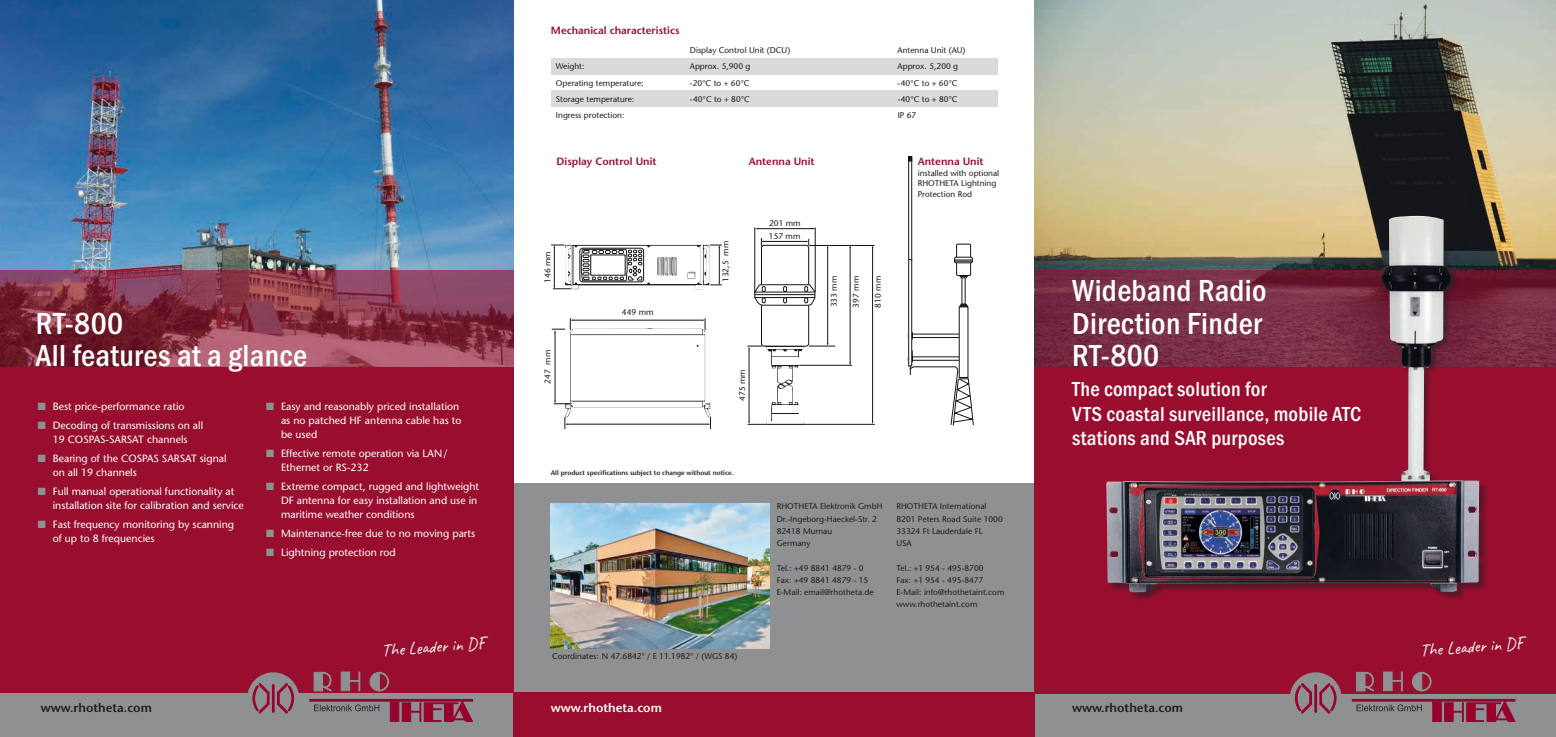
<style>
.page{position:relative;width:1556px;height:737px;background:#fff}
.page>*{position:absolute;margin:0;border:0;box-sizing:border-box;transform-origin:0 0}
.t1{font:500 31.5px/32.4px "Franklin Gothic URW Con";letter-spacing:.01em;color:#fff}
.t2{font:500 21px/24.5px "Franklin Gothic URW Con";letter-spacing:.01em;color:#fff}
.t3{font:17.5px "Caveat";color:#fff}
.t4{font:600 12.25px "Stone Sans Std";color:#1d1e1f}
.t5{font:600 12.25px "Stone Sans Std";color:#fff}
.t6{font:500 10.5px/14px "Stone Sans Std";color:#fff}
.t7{font:600 10.5px "Stone Sans Std";color:#990e2f}
.t8{font:500 8.31px/12.2px "Stone Sans Std";color:#1d1e1f}
.t9{font:600 6.56px "Stone Sans Std";color:#1d1e1f}
.s1{color:#8e9091}
</style>
<div class="page">
<img style="left:1034px;top:0;width:521px;height:270px">
<div style="left:551px;top:91px;width:446px;height:16px;background:#dadada"></div>
<div style="left:551px;top:59px;width:446px;height:16px;background:#dadada"></div>
<div style="left:0;top:484px;width:1555px;height:253px;background:#8e9091"></div>
<div style="left:1034px;top:367px;width:521px;height:326px;background:#990e2f"></div>
<svg style="left:1034px;top:270px;width:521px;height:97px;background:#772c43"></svg>
<div style="left:513px;top:692px;width:521px;height:45px;background:#990e2f"></div>
<img style="left:0;top:0;width:513px;height:270px">
<div style="left:0;top:367px;width:513px;height:325px;background:#990e2f"></div>
<svg style="left:0;top:270px;width:513px;height:97px;background:#8a3a4d"></svg>
<div style="left:761px;top:245px;width:47px;height:42px;border:1px solid #121517;border-radius:3px"></div>
<div style="left:761px;top:304px;width:47px;height:42px;border:1px solid #121517;border-radius:3px"></div>
<svg style="left:754px;top:284px;width:61px;height:22px"></svg>
<svg style="left:959px;top:304px;width:8px;height:3px"></svg>
<svg style="left:959px;top:276px;width:8px;height:2px"></svg>
<svg style="left:908px;top:350px;width:65px;height:76px"></svg>
<div style="left:911px;top:334px;width:49px;height:4px;border:1px solid #121517"></div>
<div style="left:908px;top:156px;width:3px;height:104px;border:1px solid #121517"></div>
<div style="left:908px;top:259px;width:3px;height:107px;border:1px solid #121517"></div>
<svg style="left:908px;top:156px;width:3px;height:5px"></svg>
<div style="left:959px;top:307px;width:8px;height:70px;background:#fff"></div>
<div style="left:956px;top:244px;width:14px;height:32px;border:1px solid #121517"></div>
<div style="left:954px;top:257px;width:18px;height:6px;background:#868788"></div>
<div style="left:954px;top:257px;width:18px;height:6px;border:1px solid #121517"></div>
<svg style="left:954px;top:260px;width:18px;height:2px"></svg>
<hr style="left:827px;top:247px;width:1px;height:97px;background:#121517">
<hr style="left:850px;top:247px;width:1px;height:116px;background:#121517">
<hr style="left:872px;top:247px;width:1px;height:175px;background:#121517">
<hr style="left:748px;top:424px;width:126px;height:1px;background:#121517">
<hr style="left:809px;top:245px;width:65px;height:1px;background:#121517">
<svg style="left:747px;top:343px;width:87px;height:81px"></svg>
<hr style="left:799px;top:365px;width:52px;height:1px;background:#121517">
<hr style="left:757px;top:228px;width:56px;height:1px;background:#121517">
<hr style="left:763px;top:241px;width:43px;height:1px;background:#121517">
<hr style="left:815px;top:228px;width:1px;height:64px;background:#121517">
<svg style="left:805px;top:239px;width:4px;height:6px"></svg>
<hr style="left:754px;top:228px;width:1px;height:65px;background:#121517">
<svg style="left:761px;top:238px;width:3px;height:8px"></svg>
<svg style="left:552px;top:318px;width:159px;height:110px"></svg>
<svg style="left:551px;top:245px;width:170px;height:44px"></svg>
<div style="left:1363px;top:215px;width:113px;height:316px;background:#1d1e1f;opacity:.5"></div>
<img style="left:1364px;top:217px;width:104px;height:263px">
<div style="left:1289px;top:672px;width:52px;height:52px;background:#8e9091;border-radius:50%"></div>
<svg style="left:1294px;top:682px;width:42px;height:31px"></svg>
<svg style="left:1383px;top:671px;width:19px;height:20px"></svg>
<svg style="left:1412px;top:671px;width:19px;height:20px"></svg>
<svg style="left:1356px;top:671px;width:17px;height:21px"></svg>
<svg style="left:1351px;top:699px;width:164px;height:23px"></svg>
<div style="left:247px;top:672px;width:52px;height:52px;background:#8e9091;border-radius:50%"></div>
<svg style="left:252px;top:682px;width:42px;height:31px"></svg>
<svg style="left:340px;top:671px;width:20px;height:20px"></svg>
<svg style="left:369px;top:671px;width:20px;height:20px"></svg>
<svg style="left:313px;top:671px;width:18px;height:21px"></svg>
<svg style="left:309px;top:699px;width:164px;height:23px"></svg>
<div style="left:1106px;top:480px;width:382px;height:122px;background:#1d1e1f;opacity:.5"></div>
<img style="left:1106px;top:480px;width:372px;height:112px">
<img style="left:551px;top:503px;width:218px;height:145px">
<p class="t7" style="left:551px;top:24px;width:130px">Mechanical characteristics</p>
<p class="t8" style="left:690px;top:44px;width:102px">Display Control Unit (DCU)</p>
<p class="t8" style="left:897px;top:44px;width:69px">Antenna Unit (AU)</p>
<p class="t8" style="left:556px;top:60px;width:30px">Weight:</p>
<p class="t8" style="left:690px;top:60px;width:62px">Approx. 5,900 g</p>
<p class="t8" style="left:897px;top:60px;width:62px">Approx. 5,200 g</p>
<p class="t8" style="left:556px;top:77px;width:89px">Operating temperature:</p>
<p class="t8" style="left:690px;top:77px;width:61px">-20°C to + 60°C</p>
<p class="t8" style="left:897px;top:77px;width:61px">-40°C to + 60°C</p>
<p class="t8" style="left:556px;top:93px;width:80px">Storage temperature:</p>
<p class="t8" style="left:690px;top:93px;width:61px">-40°C to + 80°C</p>
<p class="t8" style="left:897px;top:93px;width:61px">-40°C to + 80°C</p>
<p class="t8" style="left:556px;top:109px;width:70px">Ingress protection:</p>
<p class="t8" style="left:897px;top:109px;width:20px">IP 67</p>
<h1 class="t1" style="left:36px;top:306px;width:272px">RT-800<br>All features at a glance</h1>
<p class="t6" style="left:38px;top:399px;width:148px"><span class="s1">■</span> Best price-performance ratio</p>
<p class="t6" style="left:38px;top:418px;width:167px;text-align:center"><span class="s1">■</span> Decoding of transmissions on all<br>19 COSPAS-SARSAT channels</p>
<p class="t6" style="left:53px;top:451px;width:175px;text-indent:-15px"><span class="s1">■</span> Bearing of the COSPAS SARSAT signal on all 19 channels</p>
<p class="t6" style="left:53px;top:484px;width:193px;text-indent:-15px"><span class="s1">■</span> Full manual operational functionality at installation site for calibration and service</p>
<p class="t6" style="left:53px;top:517px;width:183px;text-indent:-15px"><span class="s1">■</span> Fast frequency monitoring by scanning of up to 8 frequencies</p>
<p class="t6" style="left:281px;top:399px;width:182px;text-indent:-15px"><span class="s1">■</span> Easy and reasonably priced installation as no patched HF antenna cable has to be used</p>
<p class="t6" style="left:281px;top:446px;width:168px;text-indent:-15px"><span class="s1">■</span> Effective remote operation via LAN/<br>Ethernet or RS-232</p>
<p class="t6" style="left:281px;top:479px;width:200px;text-indent:-15px"><span class="s1">■</span> Extreme compact, rugged and lightweight<br>DF antenna for easy installation and use in maritime weather conditions</p>
<p class="t6" style="left:266px;top:526px;width:211px"><span class="s1">■</span> Maintenance-free due to no moving parts</p>
<p class="t6" style="left:266px;top:545px;width:131px"><span class="s1">■</span> Lightning protection rod</p>
<p class="t7" style="left:556px;top:155px;width:102px">Display Control Unit</p>
<p class="t8" style="left:541px;top:283px;width:33px;rotate:-90deg">146 mm</p>
<p class="t8" style="left:541px;top:384px;width:35px;rotate:-90deg">247 mm</p>
<p class="t8" style="left:622px;top:306px;width:33px">449 mm</p>
<p class="t7" style="left:748px;top:155px;width:67px">Antenna Unit</p>
<p class="t8" style="left:719px;top:282px;width:43px;rotate:-90deg">132,5 mm</p>
<p class="t8" style="left:769px;top:217px;width:33px">201 mm</p>
<p class="t8" style="left:768px;top:230px;width:33px">157 mm</p>
<p class="t8" style="left:827px;top:307px;width:33px;rotate:-90deg">333 mm</p>
<p class="t8" style="left:849px;top:307px;width:33px;rotate:-90deg">397 mm</p>
<p class="t8" style="left:871px;top:307px;width:33px;rotate:-90deg">810 mm</p>
<p class="t8" style="left:736px;top:401px;width:33px;rotate:-90deg">475 mm</p>
<p class="t7" style="left:917px;top:155px;width:67px">Antenna Unit</p>
<p class="t8" style="left:917px;top:168px;width:83px;line-height:10.5px">installed with optional<br>RHOTHETA Lightning<br>Protection Rod</p>
<p class="t9" style="left:551px;top:469px;width:184px">All product specifications subject to change without notice.</p>
<p class="t8" style="left:776px;top:500px;width:107px">RHOTHETA Elektronik GmbH<br>Dr.-Ingeborg-Haeckel-Str. 2<br>82418 Murnau<br>Germany</p>
<p class="t8" style="left:776px;top:561px;width:98px">Tel.: +49 8841 4879 - 0<br>Fax: +49 8841 4879 - 15<br>E-Mail: email@rhotheta.de</p>
<p class="t8" style="left:896px;top:500px;width:108px">RHOTHETA International<br>8201 Peters Road Suite 1000<br>33324 Ft Lauderdale FL<br>USA</p>
<p class="t8" style="left:896px;top:561px;width:109px">Tel.: +1 954 - 495-8700<br>Fax: +1 954 - 495-8477<br>E-Mail: info@rhothetaint.com www.rhothetaint.com</p>
<h1 class="t1" style="left:1071px;top:273px;width:196px">Wideband Radio<br>Direction Finder<br>RT-800</h1>
<h2 class="t2" style="left:1071px;top:376px;width:291px">The compact solution for<br>VTS coastal surveillance, mobile ATC stations and SAR purposes</h2>
<h3 class="t4" style="left:41px;top:700px;width:112px">www.rhotheta.com</h3>
<h3 class="t3" style="left:381px;top:639px;width:105px;rotate:-4deg">The Leader in DF</h3>
<h3 class="t3" style="left:1419px;top:639px;width:105px;rotate:-4deg">The Leader in DF</h3>
<p class="t8" style="left:552px;top:650px;width:187px">Coordinates: N 47.6842° / E 11.1982° / (WGS 84)</p>
<h3 class="t5" style="left:551px;top:700px;width:112px">www.rhotheta.com</h3>
<h3 class="t4" style="left:1071px;top:700px;width:112px">www.rhotheta.com</h3>
</div>
